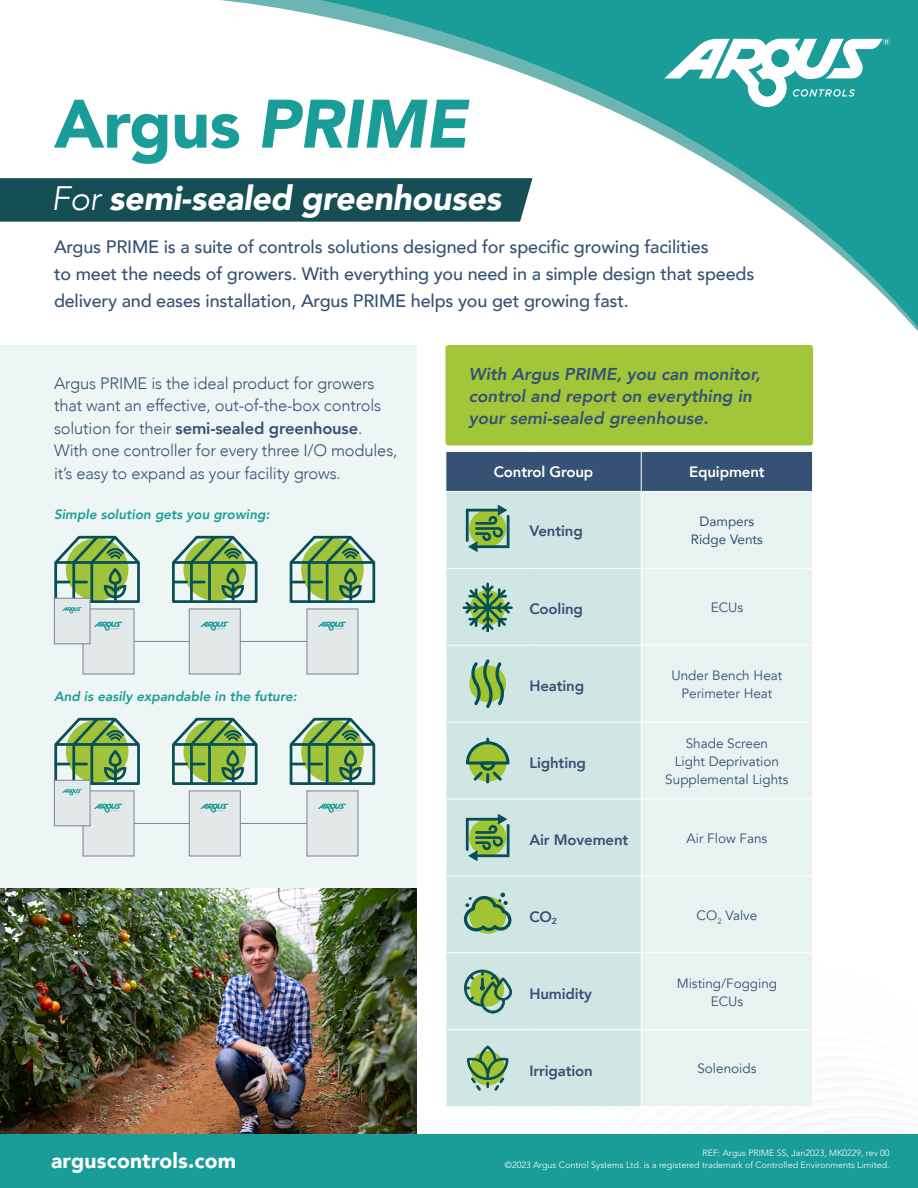
<style>
.page{position:relative;width:918px;height:1188px;background:#fff}
.page>*{position:absolute;margin:0;border:0;box-sizing:border-box;transform-origin:0 0}
.Little_H1{font:900 67.8px "Avenir";letter-spacing:-.01em;color:#1a9d98}
.Little_H1-2{font:italic 900 33.9px "Avenir";letter-spacing:-.01em;color:#fff}
.Little_H1-3{font:900 21px "Avenir";letter-spacing:.01em;color:#fff}
.Little_H1-4{font:500 18px/27px "Avenir";letter-spacing:-.01em;color:#365173}
.Little_H1-5{font:italic 800 17.1px/21.9px "Avenir";color:#365173}
.Little_H1-6{font:300 16.5px/22.5px "Avenir";letter-spacing:-.01em;color:#365173}
.Little_H1-7{font:800 15px "Avenir";letter-spacing:-.01em;color:#365173}
.Little_H1-8{font:800 15px "Avenir";letter-spacing:-.01em;color:#fff}
.t1{font:13.5px/18px "Avenir";color:#365173;text-align:center}
.Little_H1-9{font:italic 800 13.5px "Avenir";color:#1a9d98}
.t2{font:13.5px "Avenir";color:#365173}
.t3{font:300 9px "Avenir LT Std";color:#fff}
.s1{font-style:italic}
.s2{font-weight:300}
.s3{font-weight:800}
</style>
<div class="page">
<div style="left:0;top:178px;width:219px;height:44px;background:#154f55"></div>
<svg style="left:219px;top:0;width:227px;height:356px"></svg>
<svg style="left:296px;top:0;width:622px;height:355px"></svg>
<svg style="left:664px;top:39px;width:226px;height:68px"></svg>
<div style="left:0;top:345px;width:417px;height:843px;background:#edf6f5"></div>
<div style="left:446px;top:345px;width:367px;height:101px;background:#a1c63a;border-radius:3px"></div>
<svg style="left:0;top:1107px;width:918px;height:28px"></svg>
<img style="left:0;top:888px;width:417px;height:246px">
<div style="left:447px;top:452px;width:365px;height:39px;background:#365173"></div>
<div style="left:447px;top:492px;width:194px;height:614px;background:#d0e6e5"></div>
<div style="left:642px;top:492px;width:170px;height:614px;background:#e7f2f1"></div>
<hr style="left:446px;top:568px;width:84px;height:1px;background:#fff">
<hr style="left:530px;top:568px;width:111px;height:1px;background:#fff">
<hr style="left:641px;top:568px;width:172px;height:1px;background:#fff">
<hr style="left:446px;top:645px;width:84px;height:1px;background:#fff">
<hr style="left:530px;top:645px;width:111px;height:1px;background:#fff">
<hr style="left:641px;top:645px;width:172px;height:1px;background:#fff">
<hr style="left:446px;top:722px;width:84px;height:1px;background:#fff">
<hr style="left:530px;top:722px;width:111px;height:1px;background:#fff">
<hr style="left:641px;top:722px;width:172px;height:1px;background:#fff">
<hr style="left:446px;top:876px;width:84px;height:1px;background:#fff">
<hr style="left:530px;top:876px;width:111px;height:1px;background:#fff">
<hr style="left:641px;top:876px;width:172px;height:1px;background:#fff">
<hr style="left:446px;top:1029px;width:84px;height:1px;background:#fff">
<hr style="left:530px;top:1029px;width:111px;height:1px;background:#fff">
<hr style="left:641px;top:1029px;width:172px;height:1px;background:#fff">
<hr style="left:641px;top:799px;width:172px;height:1px;background:#fff">
<hr style="left:641px;top:452px;width:1px;height:39px;background:#fff">
<hr style="left:446px;top:799px;width:84px;height:1px;background:#fff">
<hr style="left:530px;top:799px;width:111px;height:1px;background:#fff">
<svg style="left:466px;top:505px;width:44px;height:47px;background:#78a570"></svg>
<svg style="left:463px;top:583px;width:50px;height:49px;background:#83ad8f"></svg>
<svg style="left:469px;top:659px;width:36px;height:49px;background:#88b173"></svg>
<svg style="left:466px;top:738px;width:43px;height:45px;background:#8ab272"></svg>
<svg style="left:466px;top:814px;width:44px;height:47px;background:#78a570"></svg>
<img style="left:0;top:892px;width:812px;height:122px">
<svg style="left:467px;top:1045px;width:41px;height:46px;background:#8eb584"></svg>
<div style="left:0;top:1135px;width:918px;height:53px;background:#1a9d98"></div>
<svg style="left:172px;top:536px;width:86px;height:67px"></svg>
<svg style="left:289px;top:536px;width:87px;height:67px"></svg>
<hr style="left:124px;top:641px;width:212px;height:1px;background:#7b829b">
<div style="left:83px;top:609px;width:51px;height:65px;background:#e3e8e9;border:1px solid #7b829b"></div>
<svg style="left:94px;top:622px;width:29px;height:9px"></svg>
<div style="left:189px;top:609px;width:52px;height:65px;background:#e3e8e9;border:1px solid #7b829b"></div>
<svg style="left:200px;top:622px;width:30px;height:9px"></svg>
<div style="left:307px;top:609px;width:51px;height:65px;background:#e3e8e9;border:1px solid #7b829b"></div>
<svg style="left:318px;top:622px;width:29px;height:9px"></svg>
<div style="left:54px;top:598px;width:36px;height:46px;background:#e3e8e9;border:1px solid #7b829b"></div>
<svg style="left:54px;top:536px;width:86px;height:77px"></svg>
<svg style="left:172px;top:717px;width:86px;height:68px"></svg>
<svg style="left:289px;top:717px;width:87px;height:68px"></svg>
<hr style="left:124px;top:823px;width:212px;height:1px;background:#7b829b">
<div style="left:83px;top:791px;width:51px;height:65px;background:#e3e8e9;border:1px solid #7b829b"></div>
<svg style="left:94px;top:804px;width:29px;height:9px"></svg>
<div style="left:189px;top:791px;width:52px;height:65px;background:#e3e8e9;border:1px solid #7b829b"></div>
<svg style="left:200px;top:804px;width:30px;height:9px"></svg>
<div style="left:307px;top:791px;width:51px;height:65px;background:#e3e8e9;border:1px solid #7b829b"></div>
<svg style="left:318px;top:804px;width:29px;height:9px"></svg>
<div style="left:54px;top:780px;width:36px;height:46px;background:#e3e8e9;border:1px solid #7b829b"></div>
<svg style="left:54px;top:717px;width:86px;height:78px"></svg>
<p class="Little_H1" style="left:54px;top:66px;width:415px">Argus <span class="s1">PRIME</span></p>
<p class="Little_H1-2" style="left:51px;top:170px;width:452px"><span class="s2">For</span> semi-sealed greenhouses</p>
<p class="Little_H1-4" style="left:54px;top:232px;width:702px">Argus PRIME is a suite of controls solutions designed for specific growing facilities<br>to meet the needs of growers. With everything you need in a simple design that speeds delivery and eases installation, Argus PRIME helps you get growing fast.</p>
<p class="Little_H1-6" style="left:54px;top:372px;width:345px">Argus PRIME is the ideal product for growers that want an effective, out-of-the-box controls solution for their <span class="s3">semi-sealed greenhouse</span>.<br>With one controller for every three I/O modules, it’s easy to expand as your facility grows.</p>
<p class="Little_H1-5" style="left:469px;top:363px;width:293px">With Argus PRIME, you can monitor, control and report on everything in your semi-sealed greenhouse.</p>
<p class="Little_H1-8" style="left:494px;top:461px;width:101px">Control Group</p>
<p class="Little_H1-8" style="left:689px;top:461px;width:77px">Equipment</p>
<p class="Little_H1-9" style="left:54px;top:506px;width:217px">Simple solution gets you growing:</p>
<p class="Little_H1-9" style="left:54px;top:689px;width:244px">And is easily expandable in the future:</p>
<p class="Little_H1-7" style="left:530px;top:519px;width:55px">Venting</p>
<p class="t2" style="left:700px;top:511px;width:56px">Dampers</p>
<p class="t2" style="left:691px;top:529px;width:74px">Ridge Vents</p>
<p class="Little_H1-7" style="left:530px;top:597px;width:55px">Cooling</p>
<p class="t1" style="left:711px;top:599px;width:34px">ECUs</p>
<p class="Little_H1-7" style="left:530px;top:674px;width:56px">Heating</p>
<p class="t1" style="left:672px;top:667px;width:112px">Under Bench Heat<br>Perimeter Heat</p>
<p class="Little_H1-7" style="left:530px;top:751px;width:58px">Lighting</p>
<p class="t1" style="left:665px;top:734px;width:125px">Shade Screen<br>Light Deprivation<br>Supplemental Lights</p>
<p class="Little_H1-7" style="left:530px;top:828px;width:100px">Air Movement</p>
<p class="t1" style="left:687px;top:829px;width:82px">Air Flow Fans</p>
<p class="Little_H1-7" style="left:530px;top:905px;width:29px">CO<sub>2</sub></p>
<p class="t1" style="left:697px;top:906px;width:62px">CO<sub>2</sub> Valve</p>
<p class="Little_H1-7" style="left:530px;top:982px;width:64px">Humidity</p>
<p class="t1" style="left:677px;top:974px;width:102px">Misting/Fogging</p>
<p class="t1" style="left:711px;top:992px;width:34px">ECUs</p>
<p class="Little_H1-7" style="left:530px;top:1059px;width:65px">Irrigation</p>
<p class="t1" style="left:697px;top:1060px;width:61px">Solenoids</p>
<p class="Little_H1-3" style="left:51px;top:1143px;width:186px">arguscontrols.com</p>
<p class="t3" style="left:702px;top:1148px;width:189px">REF: Argus PRIME SS, Jan2023, MK0229, rev 00</p>
<p class="t3" style="left:505px;top:1160px;width:386px">©2023 Argus Control Systems Ltd. is a registered trademark of Controlled Environments Limited.</p>
</div>
